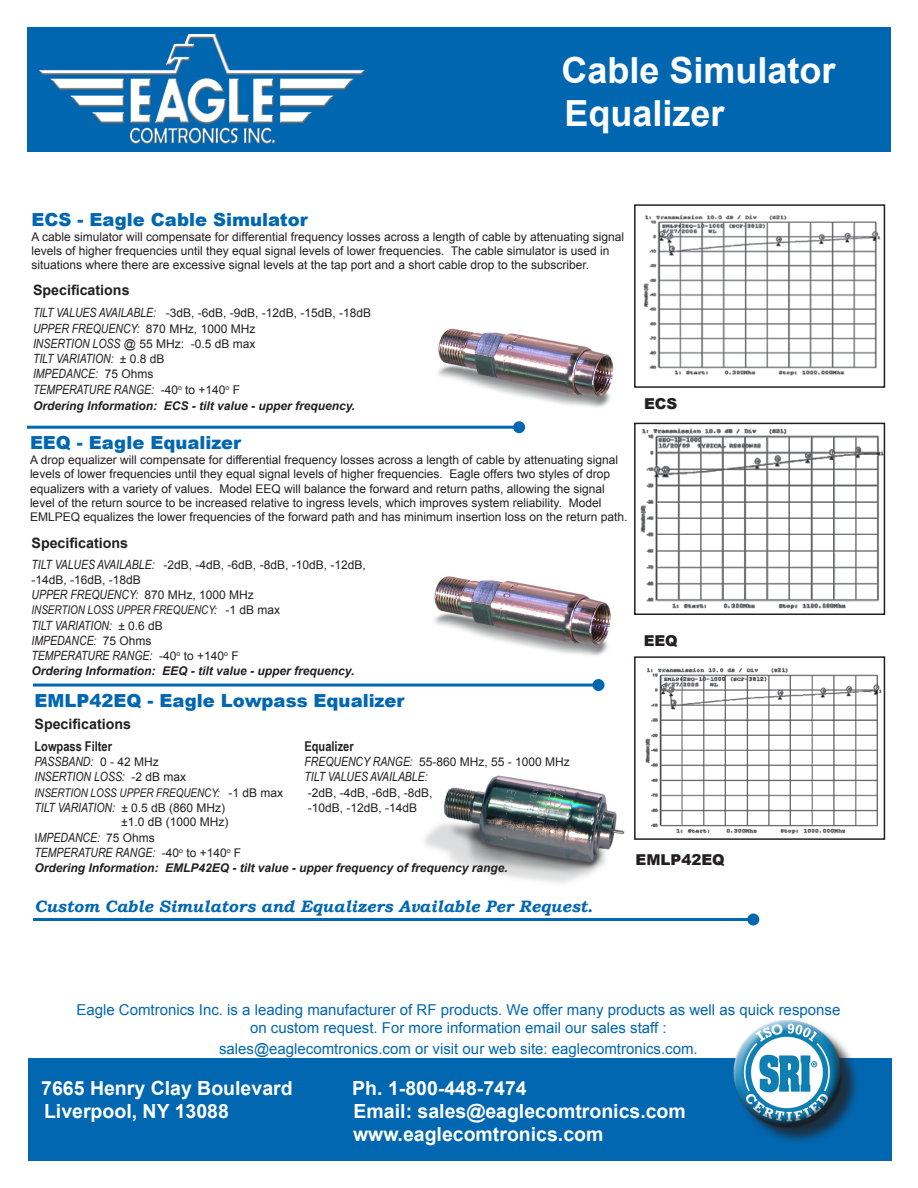
<style>
.page{position:relative;width:918px;height:1188px;background:#fff}
.page>*{position:absolute;margin:0;border:0;box-sizing:border-box;transform-origin:0 0}
.t1{font:700 36px "Arial";color:#fff}
.t2{font:700 19.5px "Arial";color:#fff}
.t3{font:900 18px "Arial";color:#0167b1}
.t4{font:italic 700 16.5px "Bookman Old Style";color:#0167b1}
.t5{font:15px "Arial";color:#0167b1}
.t6{font:900 15px "Arial";color:#231f20}
.t7{font:700 14.25px "Arial";color:#231f20}
.t8{font:700 13.5px "Arial Narrow";color:#231f20}
.t9{font:italic 12.75px "Arial Narrow";color:#231f20}
.t10{font:12px/14.4px "Arial";color:#231f20}
.t11{font:italic 700 12px "Arial";color:#231f20}
.t12{font:italic 12px "Arial Narrow";color:#231f20}
.s1{font-family:"Arial Narrow";font-style:italic;font-size:12.75px}
.s2{font-family:"Arial";font-style:normal;font-size:12px}
.s3{font-family:"Arial";font-style:normal}
</style>
<div class="page">
<img style="left:424px;top:775px;width:201px;height:108px">
<img style="left:415px;top:328px;width:248px;height:106px">
<hr style="left:27px;top:426px;width:492px;height:3px;background:#0167b1">
<div style="left:513px;top:421px;width:12px;height:12px;background:#0167b1;border-radius:50%"></div>
<img style="left:411px;top:518px;width:230px;height:173px">
<hr style="left:33px;top:684px;width:565px;height:3px;background:#0167b1">
<div style="left:592px;top:679px;width:12px;height:12px;background:#0167b1;border-radius:50%"></div>
<hr style="left:33px;top:918px;width:720px;height:3px;background:#0167b1">
<div style="left:747px;top:913px;width:12px;height:12px;background:#0167b1;border-radius:50%"></div>
<div style="left:27px;top:27px;width:864px;height:125px;background:#0066b0"></div>
<img style="left:40px;top:35px;width:324px;height:109px">
<div style="left:28px;top:1059px;width:864px;height:102px;background:#0167b1"></div>
<div style="left:735px;top:1022px;width:125px;height:124px;background:#231f20;opacity:.75"></div>
<img style="left:842px;top:1022px;width:6px;height:15px">
<div style="left:723px;top:1013px;width:119px;height:91px;background:#fff;opacity:.75"></div>
<div style="left:733px;top:1037px;width:120px;height:96px;background:#231f20;opacity:.75"></div>
<img style="left:637px;top:215px;width:244px;height:170px">
<div style="left:634px;top:204px;width:251px;height:184px;border:2px solid #231f20"></div>
<img style="left:641px;top:426px;width:241px;height:182px">
<div style="left:634px;top:423px;width:251px;height:192px;border:2px solid #231f20"></div>
<img style="left:645px;top:668px;width:237px;height:166px">
<div style="left:634px;top:656px;width:251px;height:184px;border:2px solid #231f20"></div>
<p class="t1" style="left:561px;top:46px;width:276px">Cable Simulator</p>
<p class="t1" style="left:565px;top:89px;width:162px">Equalizer</p>
<p class="t3" style="left:32px;top:207px;width:278px">ECS - Eagle Cable Simulator</p>
<p class="t10" style="left:32px;top:229px;width:594px">A cable simulator will compensate for differential frequency losses across a length of cable by attenuating signal levels of higher frequencies until they equal signal levels of lower frequencies. The cable simulator is used in situations where there are excessive signal levels at the tap port and a short cable drop to the subscriber.</p>
<p class="t7" style="left:33px;top:281px;width:98px">Specifications</p>
<p class="t10" style="left:33px;top:306px;width:340px"><span class="s1">TILT VALUES AVAILABLE:</span> -3dB, -6dB, -9dB, -12dB, -15dB, -18dB</p>
<p class="t9" style="left:33px;top:319px;width:224px">UPPER FREQUENCY: <span class="s2">870 MHz, 1000 MHz</span></p>
<p class="t10" style="left:33px;top:337px;width:224px"><span class="s1">INSERTION LOSS</span> @ 55 MHz: -0.5 dB max</p>
<p class="t9" style="left:33px;top:350px;width:133px">TILT VARIATION: <span class="s2">± 0.8 dB</span></p>
<p class="t9" style="left:33px;top:365px;width:122px">IMPEDANCE: <span class="s2">75 Ohms</span></p>
<p class="t9" style="left:33px;top:380px;width:209px">TEMPERATURE RANGE: <span class="s2">-40</span><sup>o</sup> <span class="s2">to +140</span><sup>o</sup> <span class="s2">F</span></p>
<p class="t11" style="left:33px;top:398px;width:324px">Ordering Information: ECS - tilt value - upper frequency.</p>
<p class="t6" style="left:644px;top:393px;width:35px">ECS</p>
<p class="t3" style="left:30px;top:430px;width:213px">EEQ - Eagle Equalizer</p>
<p class="t10" style="left:30px;top:452px;width:599px">A drop equalizer will compensate for differential frequency losses across a length of cable by attenuating signal levels of lower frequencies until they equal signal levels of higher frequencies. Eagle offers two styles of drop equalizers with a variety of values. Model EEQ will balance the forward and return paths, allowing the signal level of the return source to be increased relative to ingress levels, which improves system reliability. Model EMLPEQ equalizes the lower frequencies of the forward path and has minimum insertion loss on the return path.</p>
<p class="t7" style="left:32px;top:533px;width:98px">Specifications</p>
<p class="t10" style="left:32px;top:558px;width:336px"><span class="s1">TILT VALUES AVAILABLE:</span> -2dB, -4dB, -6dB, -8dB, -10dB, -12dB,</p>
<p class="t10" style="left:32px;top:572px;width:111px">-14dB, -16dB, -18dB</p>
<p class="t9" style="left:32px;top:586px;width:224px">UPPER FREQUENCY: <span class="s2">870 MHz, 1000 MHz</span></p>
<p class="t12" style="left:32px;top:602px;width:250px">INSERTION LOSS UPPER FREQUENCY: <span class="s3">-1 dB max</span></p>
<p class="t9" style="left:32px;top:616px;width:133px">TILT VARIATION: <span class="s2">± 0.6 dB</span></p>
<p class="t9" style="left:32px;top:632px;width:121px">IMPEDANCE: <span class="s2">75 Ohms</span></p>
<p class="t9" style="left:32px;top:647px;width:209px">TEMPERATURE RANGE: <span class="s2">-40</span><sup>o</sup> <span class="s2">to +140</span><sup>o</sup> <span class="s2">F</span></p>
<p class="t11" style="left:32px;top:662px;width:324px">Ordering Information: EEQ - tilt value - upper frequency.</p>
<p class="t3" style="left:34px;top:688px;width:371px">EMLP42EQ - Eagle Lowpass Equalizer</p>
<p class="t7" style="left:34px;top:714px;width:98px">Specifications</p>
<p class="t8" style="left:34px;top:736px;width:79px">Lowpass Filter</p>
<p class="t8" style="left:304px;top:736px;width:51px">Equalizer</p>
<p class="t9" style="left:34px;top:753px;width:126px">PASSBAND: <span class="s2">0 - 42 MHz</span></p>
<p class="t10" style="left:304px;top:755px;width:267px"><span class="s1">FREQUENCY RANGE:</span> 55-860 MHz, 55 - 1000 MHz</p>
<p class="t9" style="left:34px;top:768px;width:153px">INSERTION LOSS: <span class="s2">-2 dB max</span></p>
<p class="t9" style="left:305px;top:768px;width:125px">TILT VALUES AVAILABLE:</p>
<p class="t12" style="left:34px;top:784px;width:250px">INSERTION LOSS UPPER FREQUENCY: <span class="s3">-1 dB max</span></p>
<p class="t10" style="left:308px;top:785px;width:126px">-2dB, -4dB, -6dB, -8dB,</p>
<p class="t9" style="left:34px;top:798px;width:192px">TILT VARIATION: <span class="s2">± 0.5 dB (860 MHz)</span></p>
<p class="t10" style="left:308px;top:801px;width:111px">-10dB, -12dB, -14dB</p>
<p class="t10" style="left:121px;top:815px;width:109px">±1.0 dB (1000 MHz)</p>
<p class="t9" style="left:34px;top:828px;width:122px"><span class="s2">I</span>MPEDANCE: <span class="s2">75 Ohms</span></p>
<p class="t9" style="left:34px;top:843px;width:208px">TEMPERATURE RANGE: <span class="s2">-40</span><sup>o</sup> <span class="s2">to +140</span><sup>o</sup> <span class="s2">F</span></p>
<p class="t11" style="left:34px;top:860px;width:475px">Ordering Information: EMLP42EQ - tilt value - upper frequency of frequency range.</p>
<p class="t4" style="left:34px;top:894px;width:560px">Custom Cable Simulators and Equalizers Available Per Request.</p>
<p class="t6" style="left:644px;top:630px;width:36px">EEQ</p>
<p class="t6" style="left:636px;top:849px;width:91px">EMLP42EQ</p>
<p class="t5" style="left:76px;top:1000px;width:765px">Eagle Comtronics Inc. is a leading manufacturer of RF products. We offer many products as well as quick response</p>
<p class="t5" style="left:250px;top:1018px;width:418px">on custom request. For more information email our sales staff :</p>
<p class="t5" style="left:219px;top:1039px;width:480px">sales@eaglecomtronics.com or visit our web site: eaglecomtronics.com.</p>
<p class="t2" style="left:41px;top:1075px;width:253px">7665 Henry Clay Boulevard</p>
<p class="t2" style="left:352px;top:1075px;width:176px">Ph. 1-800-448-7474</p>
<p class="t2" style="left:44px;top:1098px;width:186px">Liverpool, NY 13088</p>
<p class="t2" style="left:354px;top:1098px;width:334px">Email: sales@eaglecomtronics.com</p>
<p class="t2" style="left:353px;top:1122px;width:252px">www.eaglecomtronics.com</p>
</div>
